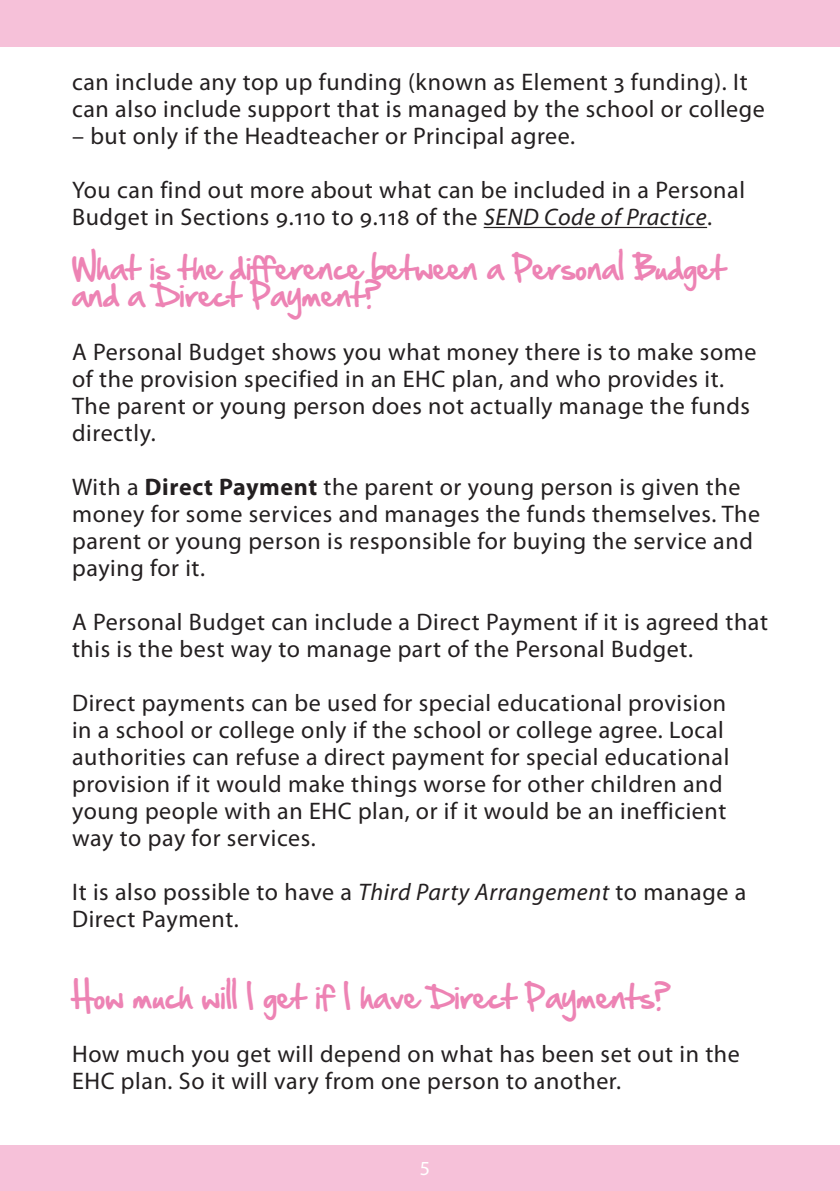
<style>
.page{position:relative;width:840px;height:1191px;background:#fff}
.page>*{position:absolute;margin:0;border:0;box-sizing:border-box;transform-origin:0 0}
.Body{font:28px/27px "Hand Of Sean";letter-spacing:.025em;color:#ed83b4}
.Body-2{font:24px/27px "Myriad Pro";letter-spacing:.025em;color:#231f20}
.t1{font:20px "Myriad Pro";color:#fff}
.s1{font-style:italic}
.s2{font-weight:700}
</style>
<div class="page">
<div style="left:0;top:0;width:839px;height:46px;background:#f6c1d9"></div>
<div style="left:0;top:1144px;width:839px;height:47px;background:#f6c1d9"></div>
<hr style="left:483px;top:227px;width:223px;height:1px;background:#231f20">
<p class="Body-2" style="left:72px;top:68px;width:694px">can include any top up funding (known as Element 3 funding). It can also include support that is managed by the school or college</p>
<p class="Body-2" style="left:72px;top:122px;width:504px">– but only if the Headteacher or Principal agree.</p>
<p class="Body-2" style="left:72px;top:176px;width:674px">You can find out more about what can be included in a Personal<br>Budget in Sections 9.110 to 9.118 of the <span class="s1">SEND Code of Practice</span>.</p>
<p class="Body" style="left:72px;top:254px;width:654px">What is the difference between a Personal Budget and a Direct Payment?</p>
<p class="Body-2" style="left:72px;top:338px;width:685px">A Personal Budget shows you what money there is to make some of the provision specified in an EHC plan, and who provides it.<br>The parent or young person does not actually manage the funds directly.</p>
<p class="Body-2" style="left:72px;top:473px;width:689px">With a <span class="s2">Direct Payment</span> the parent or young person is given the money for some services and manages the funds themselves. The parent or young person is responsible for buying the service and paying for it.</p>
<p class="Body-2" style="left:72px;top:608px;width:697px">A Personal Budget can include a Direct Payment if it is agreed that this is the best way to manage part of the Personal Budget.</p>
<p class="Body-2" style="left:72px;top:689px;width:658px">Direct payments can be used for special educational provision in a school or college only if the school or college agree. Local authorities can refuse a direct payment for special educational provision if it would make things worse for other children and young people with an EHC plan, or if it would be an inefficient way to pay for services.</p>
<p class="Body-2" style="left:72px;top:878px;width:675px">It is also possible to have a <span class="s1">Third Party Arrangement</span> to manage a<br>Direct Payment.</p>
<p class="Body" style="left:72px;top:983px;width:599px">How much will I get if I have Direct Payments?</p>
<p class="Body-2" style="left:72px;top:1040px;width:669px">How much you get will depend on what has been set out in the<br>EHC plan. So it will vary from one person to another.</p>
<p class="t1" style="left:420px;top:1155px;width:12px">5</p>
</div>
